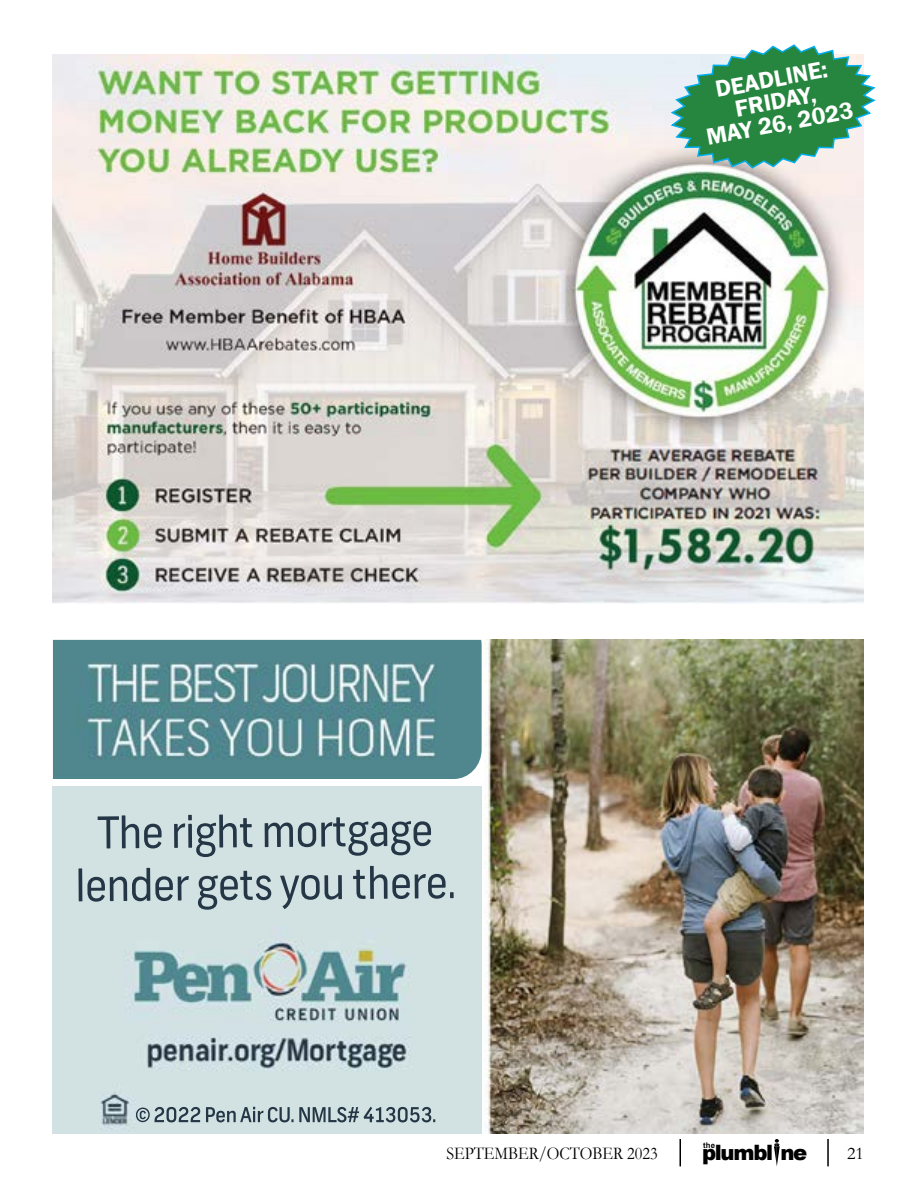
<style>
.page{position:relative;width:918px;height:1188px;background:#fff}
.page>*{position:absolute;margin:0;border:0;box-sizing:border-box;transform-origin:0 0}
.t1{font:600 24px/22.5px "Franklin Gothic";color:#fff;text-align:center}
.t2{font:900 21.15px "Arial";letter-spacing:-.06em;color:#000}
.t3{font:18px "Garamond";color:#000;scale:.9 1}
.t4{font:18px "Garamond";color:#000}
.t5{font:700 7.8px "Arial";color:#000}
</style>
<div class="page">
<svg style="left:774px;top:1139px;width:6px;height:27px"></svg>
<svg style="left:680px;top:1139px;width:1px;height:27px"></svg>
<hr style="left:827px;top:1139px;width:2px;height:27px;background:#000">
<img style="left:53px;top:55px;width:811px;height:549px">
<img style="left:485px;top:640px;width:379px;height:494px">
<img style="left:53px;top:786px;width:429px;height:348px">
<img style="left:53px;top:640px;width:429px;height:139px">
<svg style="left:669px;top:44px;width:207px;height:126px;background:#66aa7f"></svg>
<p class="t1" style="left:697px;top:81px;width:150px;rotate:-10deg">DEADLINE:<br>FRIDAY,<br>MAY 26, 2023</p>
<p class="t5" style="left:703px;top:1140px;width:13px">the</p>
<p class="t2" style="left:702px;top:1138px;width:107px">plumbl ne</p>
<p class="t3" style="left:446px;top:1141px;width:236px">SEPTEMBER/OCTOBER 2023</p>
<p class="t4" style="left:847px;top:1141px;width:18px">21</p>
</div>
